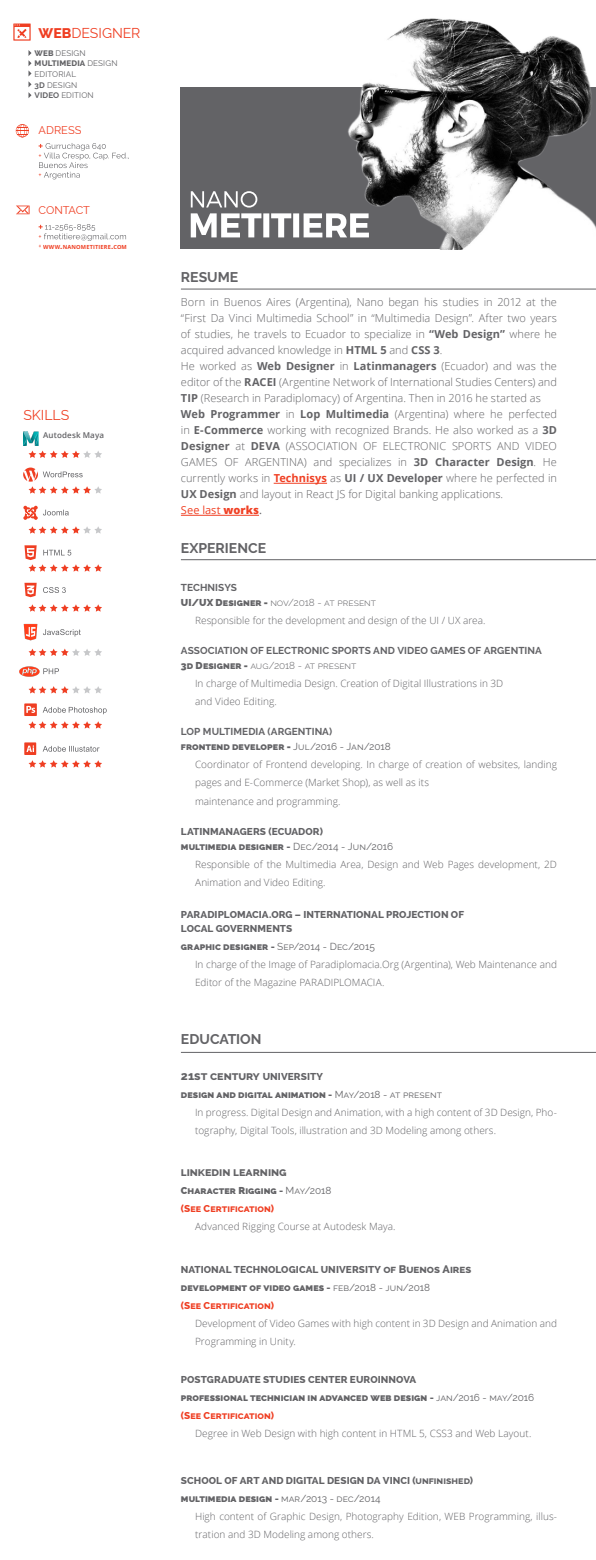
<style>
.page{position:relative;width:596px;height:1560px;background:#fff}
.page>*{position:absolute;margin:0;border:0;box-sizing:border-box;transform-origin:0 0}
.t1{font:700 14px "Raleway";color:#636366}
.t2{font:14px "Raleway";color:#ef3e22}
.Work___1{font:800 12px "Raleway";letter-spacing:-.005em;color:#636366}
.Body_Text{font:300 11px/16px "Open Sans";color:#636366;text-align:justify}
.Body_Text-2{font:11px "Open Sans";letter-spacing:.005em;color:#f04024}
.t3{font:11px "Raleway";color:#ef3e22}
.Work___2{font:300 10px/18px "Open Sans";letter-spacing:.005em;color:#636366}
.Work___3{font:300 10px/18px "Open Sans";letter-spacing:.005em;color:#636366}
.Work___1-2{font:800 10px "Raleway";letter-spacing:.005em;color:#636366}
.Work___1-3{font:800 10px "Raleway";letter-spacing:.005em;color:#636366}
.Work___1-4{font:700 10px "Raleway";letter-spacing:.01em;color:#636366}
.Work___1-5{font:10px "Raleway";letter-spacing:-.005em;color:#636366}
.Work___1-6{font:300 10px "Raleway";color:#636366}
.Work___1-7{font:800 10px "Raleway";letter-spacing:.005em;color:#ef3e22}
.Title___3{font:8px "Raleway";letter-spacing:.015em;color:#636366}
.Title___3-2{font:800 8px "Raleway";letter-spacing:.02em;color:#636366}
.Work___2-2{font:600 8px "Open Sans";letter-spacing:.015em;color:#636366}
.Title___3-3{font:700 5.6px "Open Sans";letter-spacing:.03em;color:#ef3e22}
.s1{font-weight:800}
.s2{font-weight:400}
.s3{font-weight:700}
.s4{font-size:8px}
.s5{font-weight:700;color:#f04024}
.s6{color:#636366}
.s7{font-style:inherit}
.s8{font-size:10px}
.s9{font-size:11px}
</style>
<div class="page">
<div style="left:181px;top:87px;width:414px;height:162px;background:#636366"></div>
<svg style="left:16px;top:205px;width:14px;height:10px"></svg>
<svg style="left:16px;top:124px;width:13px;height:13px"></svg>
<svg style="left:39px;top:143px;width:90px;height:36px"></svg>
<hr style="left:273px;top:483px;width:54px;height:1px;background:#f04024">
<hr style="left:181px;top:515px;width:78px;height:1px;background:#f04024">
<hr style="left:181px;top:288px;width:414px;height:1px;background:#636366">
<hr style="left:181px;top:559px;width:414px;height:1px;background:#636366">
<hr style="left:181px;top:1051px;width:414px;height:1px;background:#636366">
<svg style="left:29px;top:450px;width:73px;height:8px"></svg>
<svg style="left:29px;top:526px;width:73px;height:7px"></svg>
<svg style="left:29px;top:604px;width:73px;height:7px"></svg>
<svg style="left:29px;top:648px;width:73px;height:8px"></svg>
<svg style="left:29px;top:686px;width:73px;height:7px"></svg>
<svg style="left:43px;top:587px;width:23px;height:6px"></svg>
<svg style="left:43px;top:629px;width:38px;height:7px"></svg>
<svg style="left:43px;top:668px;width:16px;height:6px"></svg>
<img style="left:340px;top:18px;width:255px;height:232px">
<svg style="left:28px;top:50px;width:3px;height:48px"></svg>
<svg style="left:13px;top:24px;width:18px;height:17px"></svg>
<svg style="left:24px;top:545px;width:78px;height:26px"></svg>
<svg style="left:23px;top:505px;width:46px;height:15px"></svg>
<svg style="left:23px;top:467px;width:79px;height:26px"></svg>
<svg style="left:191px;top:213px;width:178px;height:24px"></svg>
<svg style="left:191px;top:191px;width:66px;height:16px"></svg>
<svg style="left:24px;top:582px;width:13px;height:15px"></svg>
<svg style="left:24px;top:703px;width:83px;height:25px"></svg>
<svg style="left:24px;top:742px;width:78px;height:25px"></svg>
<img style="left:24px;top:624px;width:14px;height:16px">
<img style="left:20px;top:666px;width:19px;height:11px">
<svg style="left:39px;top:224px;width:87px;height:24px"></svg>
<hr style="left:42px;top:241px;width:87px;height:2px;background:#fff">
<img style="left:23px;top:431px;width:15px;height:14px">
<p class="t2" style="left:39px;top:25px;width:103px"><span class="s1">WEB</span>DESIGNER</p>
<p class="Title___3" style="left:35px;top:48px;width:53px"><span class="s1">WEB</span> DESIGN</p>
<p class="Title___3-2" style="left:35px;top:59px;width:84px">MULTIMEDIA <span class="s2">DESIGN</span></p>
<p class="Title___3" style="left:35px;top:69px;width:43px">EDITORIAL</p>
<p class="Title___3" style="left:35px;top:80px;width:44px"><span class="s3">3D</span> DESIGN</p>
<p class="Title___3" style="left:35px;top:91px;width:61px"><span class="s3">VIDEO</span> EDITION</p>
<p class="t3" style="left:39px;top:124px;width:44px">ADRESS</p>
<p class="t3" style="left:39px;top:204px;width:53px">CONTACT</p>
<p class="Title___3-3" style="left:43px;top:242px;width:85px">WWW<span class="s4">.</span>NANOMETITIERE<span class="s4">.</span>COM</p>
<p class="t2" style="left:23px;top:406px;width:48px">SKILLS</p>
<p class="Work___2-2" style="left:43px;top:430px;width:62px">Autodesk Maya</p>
<p class="t1" style="left:181px;top:269px;width:59px">RESUME</p>
<p class="Body_Text" style="left:181px;top:294px;width:377px">Born in Buenos Aires (Argentina), Nano began his studies in 2012 at the “First Da Vinci Multimedia School” in “Multimedia Design”. After two years of studies, he travels to Ecuador to specialize in <span class="s3">“Web Design”</span> where he acquired advanced knowledge in <span class="s3">HTML 5</span> and <span class="s3">CSS 3</span>.</p>
<p class="Body_Text" style="left:181px;top:358px;width:377px">He worked as <span class="s3">Web Designer</span> in <span class="s3">Latinmanagers</span> (Ecuador) and was the editor of the <span class="s3">RACEI</span> (Argentine Network of International Studies Centers) and <span class="s3">TIP</span> (Research in Paradiplomacy) of Argentina. Then in 2016 he started as</p>
<p class="Body_Text" style="left:181px;top:406px;width:377px"><span class="s3">Web Programmer</span> in <span class="s3">Lop Multimedia</span> (Argentina) where he perfected in <span class="s3">E-Commerce</span> working with recognized Brands. He also worked as a <span class="s3">3D Designer</span> at <span class="s3">DEVA</span> (ASSOCIATION OF ELECTRONIC SPORTS AND VIDEO GAMES OF ARGENTINA) and specializes in <span class="s3">3D Character Design</span>. He currently works in <span class="s5">Technisys</span> as <span class="s3">UI / UX Developer</span> where he perfected in <span class="s3">UX Design</span> and layout in React JS for Digital banking applications.</p>
<p class="Body_Text-2" style="left:181px;top:503px;width:82px">See last <span class="s1">works</span><span class="s6">.</span></p>
<p class="t1" style="left:181px;top:540px;width:87px">EXPERIENCE</p>
<p class="Work___1-4" style="left:181px;top:582px;width:57px">TECHNISYS</p>
<p class="Work___1-6" style="left:181px;top:597px;width:197px"><span class="s1">UI/UX Designer -</span> nov/2018 - at present</p>
<p class="Work___2" style="left:195px;top:611px;width:292px">Responsible for the development and design of the UI / UX area.</p>
<p class="Work___1-4" style="left:181px;top:645px;width:362px">ASSOCIATION OF ELECTRONIC SPORTS AND VIDEO GAMES OF ARGENTINA</p>
<p class="Work___1-6" style="left:181px;top:660px;width:177px"><span class="s1">3d Designer -</span> aug/2018 - at present</p>
<p class="Work___2" style="left:195px;top:674px;width:309px">In charge of Multimedia Design. Creation of Digital Illustrations in 3D</p>
<p class="Work___2" style="left:195px;top:692px;width:83px">and Video Editing.</p>
<p class="Work___1-4" style="left:181px;top:726px;width:153px">LOP MULTIMEDIA (ARGENTINA)</p>
<p class="Work___1-2" style="left:181px;top:741px;width:211px">frontend developer - <span class="s2">Jul/2016 - Jan/2018</span></p>
<p class="Work___2" style="left:195px;top:755px;width:363px">Coordinator of Frontend developing. In charge of creation of websites, landing pages and E-Commerce (Market Shop), as well as its</p>
<p class="Work___2" style="left:195px;top:791px;width:147px">maintenance and programming.</p>
<p class="Work___1-3" style="left:181px;top:825px;width:144px">LATINMANAGERS (ECUADOR)</p>
<p class="Work___1-2" style="left:181px;top:840px;width:214px">multimedia designer <span class="s7">-</span> <span class="s2">Dec/2014 - Jun/2016</span></p>
<p class="Work___2" style="left:195px;top:854px;width:363px">Responsible of the Multimedia Area, Design and Web Pages development, 2D<br>Animation and Video Editing.</p>
<p class="Work___1-3" style="left:181px;top:908px;width:284px">PARADIPLOMACIA.ORG – INTERNATIONAL PROJECTION OF</p>
<p class="Work___1-3" style="left:181px;top:922px;width:113px">LOCAL GOVERNMENTS</p>
<p class="Work___1-5" style="left:181px;top:940px;width:195px"><span class="s1">graphic designer</span> <span class="s1">-</span> Sep/2014 - Dec/2015</p>
<p class="Work___2" style="left:195px;top:954px;width:363px">In charge of the Image of Paradiplomacia.Org (Argentina), Web Maintenance and<br>Editor of the Magazine PARADIPLOMACIA.</p>
<p class="t1" style="left:181px;top:1030px;width:82px">EDUCATION</p>
<p class="Work___1" style="left:181px;top:1068px;width:143px">21st century <span class="s8">UNIVERSITY</span></p>
<p class="Work___1-2" style="left:181px;top:1088px;width:262px">design and digital animation <span class="s7">-</span> <span class="s2">May/2018 - at present</span></p>
<p class="Work___3" style="left:195px;top:1103px;width:363px">In progress. Digital Design and Animation, with a high content of 3D Design, Pho&shy;tography, Digital Tools, illustration and 3D Modeling among others.</p>
<p class="Work___1" style="left:181px;top:1164px;width:107px">linkedin learning</p>
<p class="Work___1-2" style="left:181px;top:1184px;width:152px">Character Rigging <span class="s7">-</span> <span class="s2">May/2018</span></p>
<p class="Work___1-7" style="left:181px;top:1202px;width:94px">(See Certification)</p>
<p class="Work___3" style="left:195px;top:1216px;width:202px">Advanced Rigging Course at Autodesk Maya.</p>
<p class="Work___1-3" style="left:181px;top:1263px;width:292px">NATIONAL TECHNOLOGICAL UNIVERSITY <span class="s9">of Buenos Aires</span></p>
<p class="Work___1-2" style="left:181px;top:1281px;width:250px">development of video games <span class="s7">-</span> <span class="s2">feb/2018 - jun/2018</span></p>
<p class="Work___1-7" style="left:181px;top:1299px;width:94px">(See Certification)</p>
<p class="Work___3" style="left:195px;top:1314px;width:363px">Development of Video Games with high content in 3D Design and Animation and<br>Programming in Unity.</p>
<p class="Work___1-3" style="left:181px;top:1373px;width:237px">POSTGRADUATE STUDIES CENTER EUROINNOVA</p>
<p class="Work___1-2" style="left:181px;top:1391px;width:354px">professional technician in advanced web design <span class="s7">-</span> <span class="s2">jan/2016 - may/2016</span></p>
<p class="Work___1-7" style="left:181px;top:1409px;width:94px">(See Certification)</p>
<p class="Work___3" style="left:195px;top:1423px;width:338px">Degree in Web Design with high content in HTML 5, CSS3 and Web Layout.</p>
<p class="Work___1-3" style="left:181px;top:1474px;width:293px">SCHOOL OF ART AND DIGITAL DESIGN DA VINCI (unfinished)</p>
<p class="Work___1-5" style="left:181px;top:1492px;width:201px"><span class="s1">multimedia design</span> <span class="s1">-</span> mar/2013 - dec/2014</p>
<p class="Work___3" style="left:195px;top:1507px;width:363px">High content of Graphic Design, Photography Edition, WEB Programming, illus&shy;tration and 3D Modeling among others.</p>
</div>
